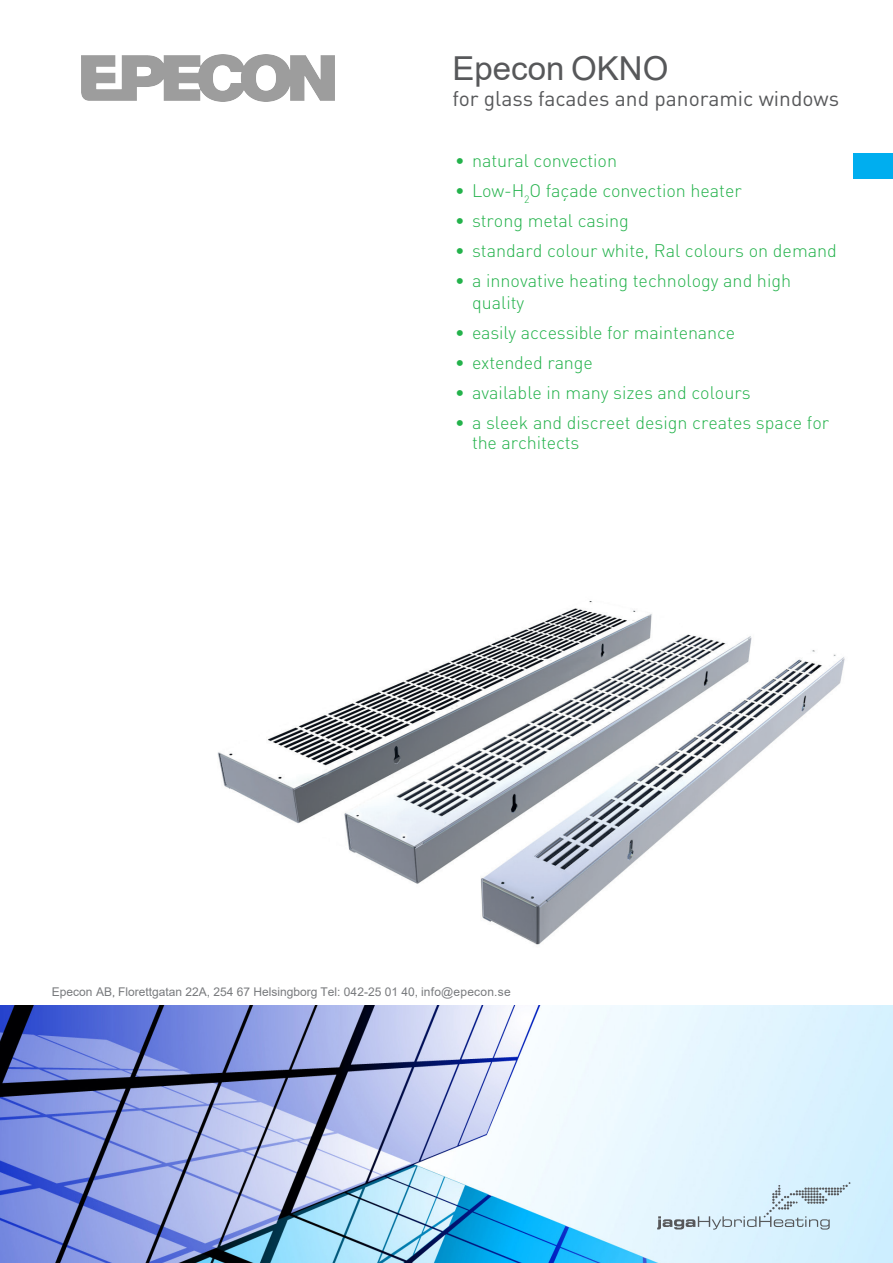
<style>
.page{position:relative;width:893px;height:1263px;background:#fff}
.page>*{position:absolute;margin:0;border:0;box-sizing:border-box;transform-origin:0 0}
.t1{font:33px "Arial";color:#57585a}
.t2{font:21px "DIN Pro";color:#57585a}
.t3{font:300 18px/21.6px "DIN Pro";color:#23b24b}
._02__Broodtekst_FB{font:12px "Arial";color:#787a7d}
.s1{font-weight:400}
.s2{font-family:"DIN Pro"}
</style>
<div class="page">
<img style="left:217px;top:601px;width:628px;height:344px">
<div style="left:854px;top:153px;width:39px;height:26px;background:#00aeef"></div>
<img style="left:0;top:1006px;width:893px;height:257px">
<svg style="left:657px;top:1182px;width:193px;height:48px;background:#cde1ec"></svg>
<img style="left:81px;top:55px;width:253px;height:47px">
<h1 class="t1" style="left:452px;top:46px;width:217px">Epecon OKNO</h1>
<p class="t2" style="left:452px;top:84px;width:388px">for glass facades and panoramic windows</p>
<p class="t3" style="left:455px;top:149px;width:164px"><span class="s1">•</span> natural convection</p>
<p class="t3" style="left:455px;top:179px;width:288px"><span class="s1">•</span> Low-H<sub>2</sub>O façade convection heater</p>
<p class="t3" style="left:455px;top:209px;width:175px"><span class="s1">•</span> strong metal casing</p>
<p class="t3" style="left:455px;top:239px;width:384px"><span class="s1">•</span> standard colour white, Ral colours on demand</p>
<p class="t3" style="left:472px;top:269px;width:321px;text-indent:-17px"><span class="s1">•</span> a innovative heating technology and high quality</p>
<p class="t3" style="left:455px;top:321px;width:282px"><span class="s1">•</span> easily accessible for maintenance</p>
<p class="t3" style="left:455px;top:351px;width:139px"><span class="s1">•</span> extended range</p>
<p class="t3" style="left:455px;top:381px;width:297px"><span class="s1">•</span> available in many sizes and colours</p>
<p class="t3" style="left:472px;top:412px;width:359px;line-height:20px;text-indent:-17px"><span class="s1">•</span> a sleek and discreet design creates space for the architects</p>
<p class="_02__Broodtekst_FB" style="left:52px;top:983px;width:460px">Epecon AB<span class="s2">,</span> Florettgatan 22A, 254 67 Helsingborg Tel: 042-25 01 40, info@epecon.se</p>
</div>
